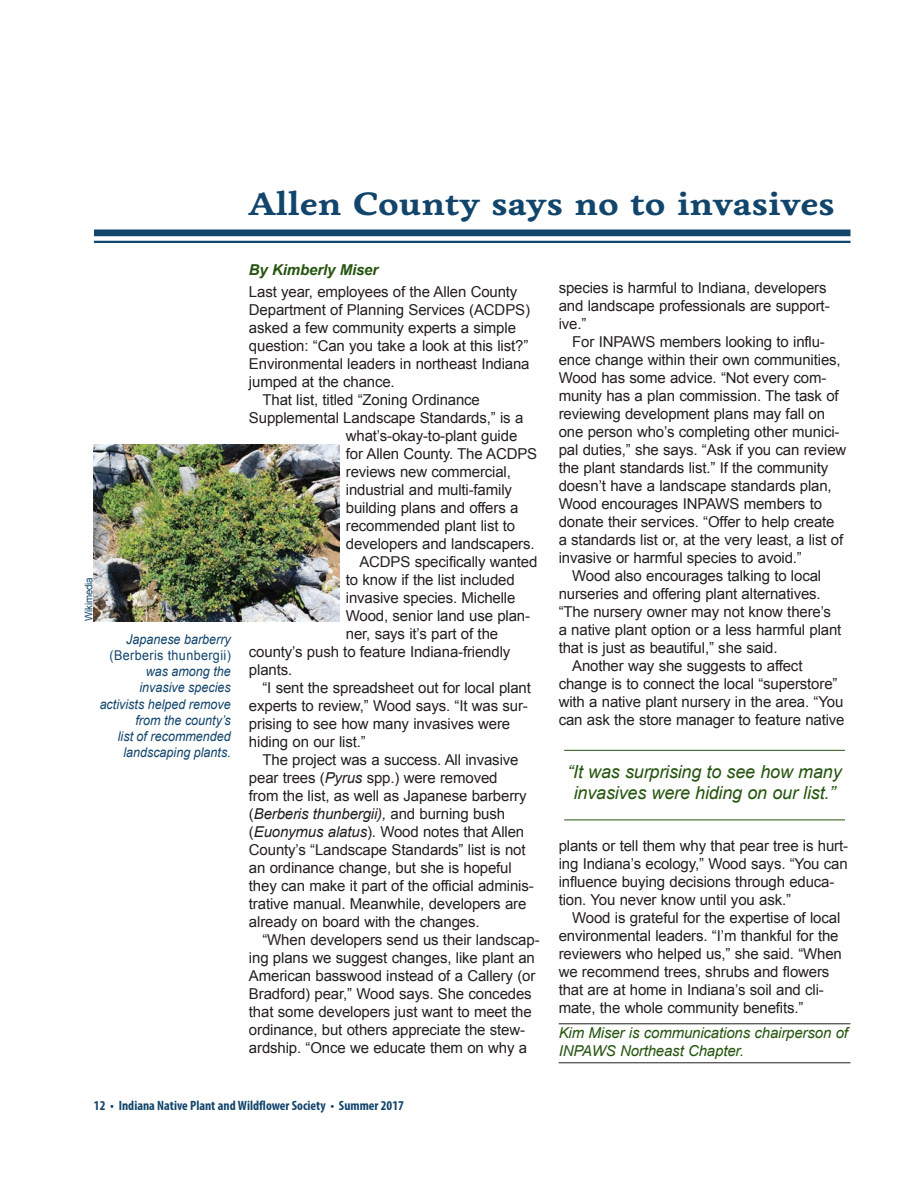
<style>
.page{position:relative;width:918px;height:1188px;background:#fff}
.page>*{position:absolute;margin:0;border:0;box-sizing:border-box;transform-origin:0 0}
._10_Story_Head_Blue{font:700 33px "Livory";color:#12456b;scale:1.08 1}
._60_PullQuote_Rt_GR{font:italic 18px/21.6px "Arial";letter-spacing:-.01em;color:#25540e;text-align:center}
._50_BodyBasic_BK{font:15px/18px "Arial";letter-spacing:-.01em;color:#231f20}
._40_Body1st_BK{font:15px/18px "Arial";letter-spacing:-.01em;color:#231f20}
._55_AuthorBioBox_GR{font:italic 15px/18px "Arial";letter-spacing:-.01em;color:#25540e}
._31_By_Author_GR{font:italic 700 15px "Arial";letter-spacing:-.01em;color:#25540e}
._70_6_Photo_Caption{font:italic 13.5px/16.2px "Arial";color:#12456b;text-align:right;scale:.93 1}
.t1{font:700 condensed 13.5px "Myriad Pro";color:#12456b}
._71__Photo_credit{font:10.5px "Arial";letter-spacing:-.01em;color:#12456b;scale:.93 1}
.s1{font-style:normal}
.s2{font-style:italic}
</style>
<div class="page">
<hr style="left:559px;top:1023px;width:291px;height:1px;background:#231f20">
<hr style="left:559px;top:1062px;width:291px;height:1px;background:#231f20">
<hr style="left:564px;top:750px;width:281px;height:1px;background:#25540e">
<hr style="left:564px;top:820px;width:281px;height:1px;background:#25540e">
<img style="left:94px;top:445px;width:245px;height:176px">
<div style="left:94px;top:230px;width:756px;height:6px;background:#12456b"></div>
<hr style="left:94px;top:241px;width:756px;height:2px;background:#12456b">
<p class="_10_Story_Head_Blue" style="left:249px;top:184px;width:544px">Allen County says no to invasives</p>
<p class="_71__Photo_credit" style="left:82px;top:621px;width:49px;rotate:-90deg">Wikimedia</p>
<p class="_70_6_Photo_Caption" style="left:100px;top:631px;width:143px">Japanese barberry <span class="s1">(Berberis thunbergii) </span>was among the invasive species activists helped remove from the county’s<br>list of recommended landscaping plants.</p>
<p class="_31_By_Author_GR" style="left:249px;top:259px;width:131px">By Kimberly Miser</p>
<p class="_40_Body1st_BK" style="left:249px;top:283px;width:283px">Last year, employees of the Allen County Department of Planning Services (ACDPS) asked a few community experts a simple question: “Can you take a look at this list?” Environmental leaders in northeast Indiana jumped at the chance.</p>
<p class="_50_BodyBasic_BK" style="left:262px;top:391px;width:219px">That list, titled “Zoning Ordinance</p>
<p class="_50_BodyBasic_BK" style="left:249px;top:409px;width:276px">Supplemental Landscape Standards,” is a</p>
<p class="_50_BodyBasic_BK" style="left:346px;top:427px;width:173px">what’s-okay-to-plant guide</p>
<p class="_50_BodyBasic_BK" style="left:346px;top:445px;width:193px">for Allen County. The ACDPS</p>
<p class="_50_BodyBasic_BK" style="left:346px;top:463px;width:167px">reviews new commercial,</p>
<p class="_50_BodyBasic_BK" style="left:346px;top:481px;width:168px">industrial and multi-family</p>
<p class="_50_BodyBasic_BK" style="left:346px;top:499px;width:174px">building plans and offers a</p>
<p class="_50_BodyBasic_BK" style="left:346px;top:517px;width:171px">recommended plant list to</p>
<p class="_50_BodyBasic_BK" style="left:346px;top:535px;width:190px">developers and landscapers.</p>
<p class="_50_BodyBasic_BK" style="left:359px;top:553px;width:180px">ACDPS specifically wanted</p>
<p class="_50_BodyBasic_BK" style="left:346px;top:571px;width:170px">to know if the list included</p>
<p class="_50_BodyBasic_BK" style="left:346px;top:589px;width:171px">invasive species. Michelle</p>
<p class="_50_BodyBasic_BK" style="left:346px;top:607px;width:186px">Wood, senior land use plan-</p>
<p class="_50_BodyBasic_BK" style="left:346px;top:625px;width:154px">ner, says it’s part of the</p>
<p class="_50_BodyBasic_BK" style="left:249px;top:643px;width:263px">county’s push to feature Indiana-friendly</p>
<p class="_50_BodyBasic_BK" style="left:249px;top:661px;width:45px">plants.</p>
<p class="_50_BodyBasic_BK" style="left:249px;top:679px;width:283px;text-indent:14px">“I sent the spreadsheet out for local plant experts to review,” Wood says. “It was sur&shy;prising to see how many invasives were hiding on our list.”</p>
<p class="_50_BodyBasic_BK" style="left:249px;top:751px;width:286px;text-indent:14px">The project was a success. All invasive pear trees (<span class="s2">Pyrus</span> spp.) were removed<br>from the list, as well as Japanese barberry (<span class="s2">Berberis thunbergii),</span> and burning bush (<span class="s2">Euonymus alatus</span>). Wood notes that Allen County’s “Landscape Standards” list is not an ordinance change, but she is hopeful they can make it part of the official adminis&shy;trative manual. Meanwhile, developers are already on board with the changes.</p>
<p class="_50_BodyBasic_BK" style="left:249px;top:931px;width:292px;text-indent:14px">“When developers send us their landscap&shy;ing plans we suggest changes, like plant an American basswood instead of a Callery (or Bradford) pear,” Wood says. She concedes that some developers just want to meet the ordinance, but others appreciate the stew&shy;ardship. “Once we educate them on why a</p>
<p class="_50_BodyBasic_BK" style="left:559px;top:279px;width:272px">species is harmful to Indiana, developers and landscape professionals are support&shy;ive.”</p>
<p class="_50_BodyBasic_BK" style="left:559px;top:333px;width:289px;text-indent:14px">For INPAWS members looking to influ&shy;ence change within their own communities, Wood has some advice. “Not every com&shy;munity has a plan commission. The task of reviewing development plans may fall on one person who’s completing other munici&shy;pal duties,” she says. “Ask if you can review the plant standards list.” If the community doesn’t have a landscape standards plan, Wood encourages INPAWS members to donate their services. “Offer to help create a standards list or, at the very least, a list of invasive or harmful species to avoid.”</p>
<p class="_50_BodyBasic_BK" style="left:559px;top:567px;width:284px;text-indent:14px">Wood also encourages talking to local nurseries and offering plant alternatives. “The nursery owner may not know there’s a native plant option or a less harmful plant that is just as beautiful,” she said.</p>
<p class="_50_BodyBasic_BK" style="left:559px;top:657px;width:287px;text-indent:14px">Another way she suggests to affect change is to connect the local “superstore” with a native plant nursery in the area. “You can ask the store manager to feature native</p>
<p class="_60_PullQuote_Rt_GR" style="left:568px;top:761px;width:276px">“It was surprising to see how many invasives were hiding on our list.”</p>
<p class="_50_BodyBasic_BK" style="left:559px;top:837px;width:291px">plants or tell them why that pear tree is hurt&shy;ing Indiana’s ecology,” Wood says. “You can influence buying decisions through educa&shy;tion. You never know until you ask.”</p>
<p class="_50_BodyBasic_BK" style="left:559px;top:909px;width:285px;text-indent:14px">Wood is grateful for the expertise of local environmental leaders. “I’m thankful for the reviewers who helped us,” she said. “When we recommend trees, shrubs and flowers that are at home in Indiana’s soil and cli&shy;mate, the whole community benefits.”</p>
<p class="_55_AuthorBioBox_GR" style="left:559px;top:1024px;width:291px">Kim Miser is communications chairperson of<br>INPAWS Northeast Chapter.</p>
<p class="t1" style="left:94px;top:1097px;width:311px">12 • Indiana Native Plant and Wildflower Society • Summer 2017</p>
</div>
